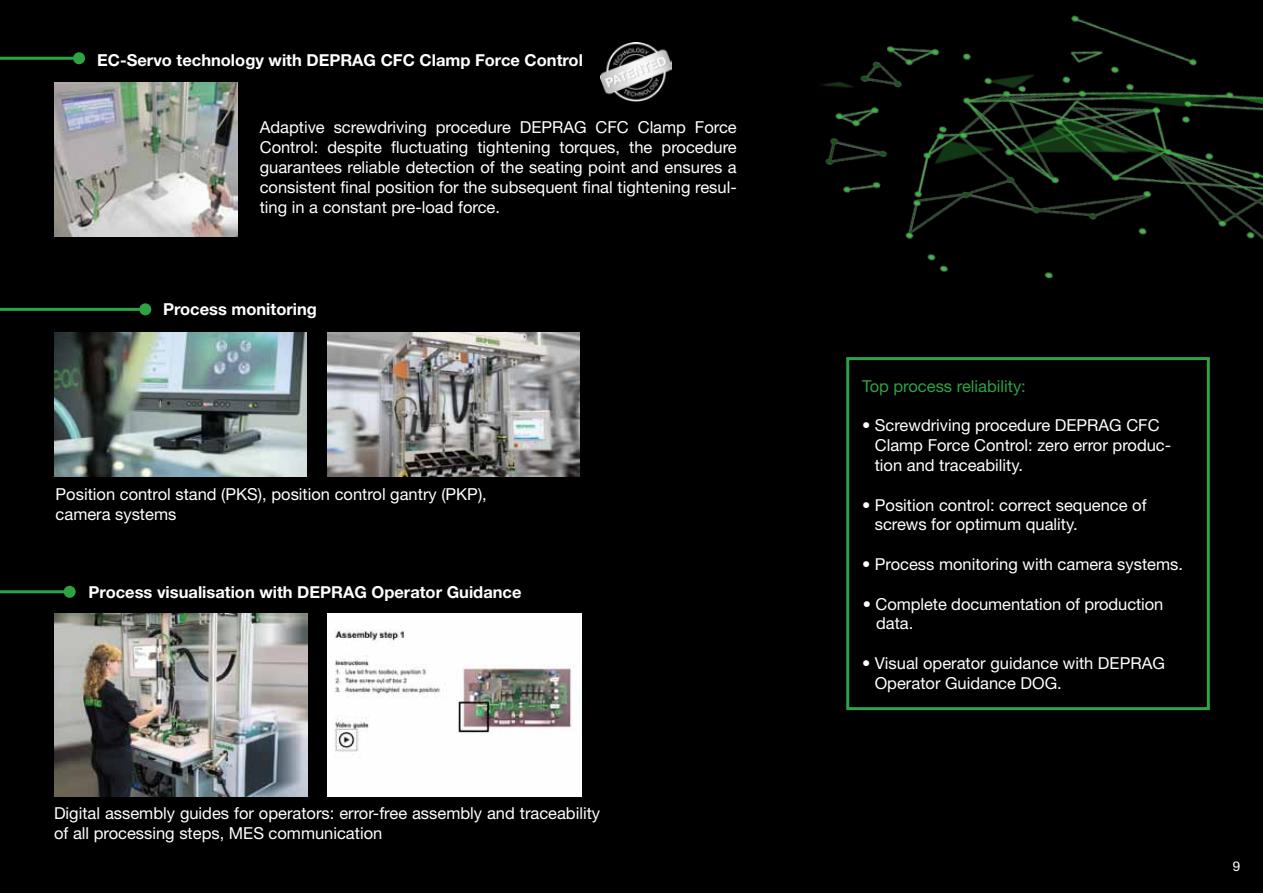
<style>
.page{position:relative;width:1263px;height:893px;background:#000}
.page>*{position:absolute;margin:0;border:0;box-sizing:border-box;transform-origin:0 0}
.t1{font:16.5px/19.8px "Helvetica Neue LT Std";color:#fff}
.t2{font:700 16.5px "Helvetica Neue LT Std";color:#fff}
.t3{font:16.5px "Helvetica Neue LT Std";color:#2da343}
.t4{font:13.5px "Helvetica Neue LT Std";color:#fff}
</style>
<div class="page">
<img style="left:820px;top:15px;width:443px;height:264px">
<div style="left:846px;top:357px;width:364px;height:353px;border:3px solid #2da343"></div>
<img style="left:55px;top:83px;width:182px;height:153px">
<img style="left:600px;top:42px;width:71px;height:59px">
<img style="left:55px;top:333px;width:252px;height:144px">
<img style="left:54px;top:614px;width:254px;height:182px">
<hr style="left:0;top:57px;width:79px;height:3px;background:#2da343">
<div style="left:73px;top:52px;width:12px;height:12px;background:#2da343;border-radius:50%"></div>
<hr style="left:0;top:308px;width:145px;height:3px;background:#2da343">
<div style="left:139px;top:303px;width:12px;height:12px;background:#2da343;border-radius:50%"></div>
<hr style="left:0;top:590px;width:70px;height:3px;background:#2da343">
<div style="left:64px;top:586px;width:12px;height:12px;background:#2da343;border-radius:50%"></div>
<img style="left:328px;top:333px;width:252px;height:144px">
<img style="left:328px;top:614px;width:253px;height:182px">
<p class="t2" style="left:97px;top:50px;width:487px">EC-Servo technology with DEPRAG CFC Clamp Force Control</p>
<p class="t1" style="left:260px;top:117px;width:478px;text-align:justify">Adaptive screwdriving procedure DEPRAG CFC Clamp Force Control: despite fluctuating tightening torques, the procedure guarantees reliable detection of the seating point and ensures a consistent final position for the subsequent final tightening resul&shy;ting in a constant pre-load force.</p>
<p class="t2" style="left:163px;top:299px;width:155px">Process monitoring</p>
<p class="t1" style="left:56px;top:484px;width:433px">Position control stand (PKS), position control gantry (PKP), camera systems</p>
<p class="t2" style="left:89px;top:581px;width:434px">Process visualisation with DEPRAG Operator Guidance</p>
<p class="t1" style="left:54px;top:803px;width:548px">Digital assembly guides for operators: error-free assembly and traceability of all processing steps, MES communication</p>
<p class="t3" style="left:862px;top:376px;width:165px">Top process reliability:</p>
<p class="t1" style="left:875px;top:415px;width:298px;text-indent:-13px">• Screwdriving procedure DEPRAG CFC<br>Clamp Force Control: zero error produc&shy;tion and traceability.</p>
<p class="t1" style="left:875px;top:494px;width:273px;text-indent:-13px">• Position control: correct sequence of screws for optimum quality.</p>
<p class="t1" style="left:862px;top:554px;width:322px">• Process monitoring with camera systems.</p>
<p class="t1" style="left:876px;top:593px;width:289px;text-indent:-13px">• Complete documentation of production data.</p>
<p class="t1" style="left:875px;top:653px;width:292px;text-indent:-13px">• Visual operator guidance with DEPRAG<br>Operator Guidance DOG.</p>
<p class="t4" style="left:1233px;top:859px;width:9px">9</p>
</div>
